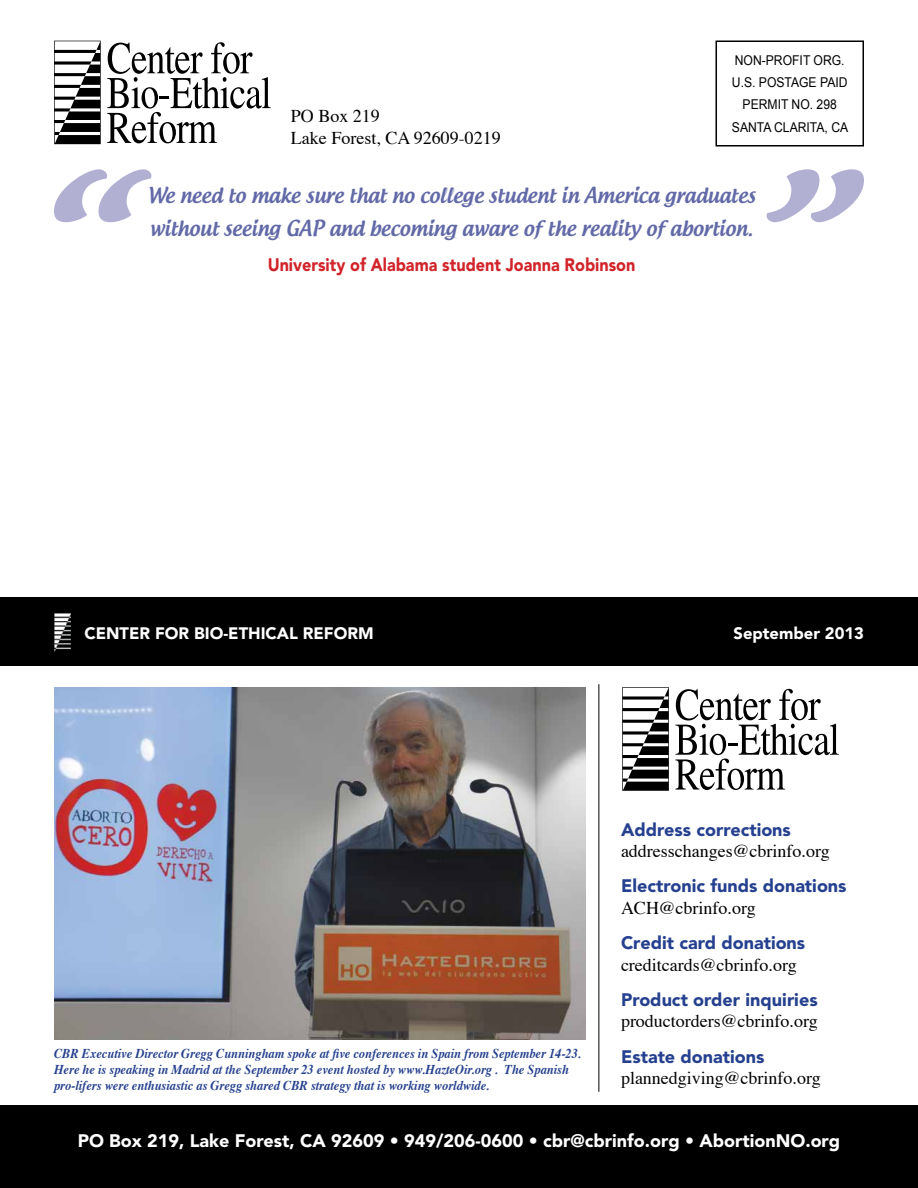
<style>
.page{position:relative;width:918px;height:1188px;background:#fff}
.page>*{position:absolute;margin:0;border:0;box-sizing:border-box;transform-origin:0 0}
.t1{font:500 21px/33px "Androgyne";color:#6269a7;scale:.95 1}
.t2{font:18px/21.6px "Times";color:#000}
.t3{font:900 18px "Avenir";color:#25408f}
.t4{font:900 18px "Avenir";color:#fff}
.t5{font:900 18px "Avenir";color:#d2232a;scale:.9 1}
.t6{font:900 16.5px "Avenir";color:#fff}
.t7{font:italic 700 13.5px/16.2px "Times";color:#25408f;scale:.92 1}
.t8{font:13.5px/22px "Arial";color:#000;text-align:center;scale:.9 1}
</style>
<div class="page">
<div style="left:716px;top:40px;width:148px;height:107px;border:2px solid #000"></div>
<svg style="left:54px;top:41px;width:47px;height:103px"></svg>
<svg style="left:107px;top:42px;width:164px;height:101px"></svg>
<div style="left:0;top:1106px;width:918px;height:82px;background:#000"></div>
<svg style="left:622px;top:687px;width:47px;height:104px"></svg>
<svg style="left:675px;top:689px;width:164px;height:101px"></svg>
<hr style="left:598px;top:684px;width:1px;height:408px;background:#000">
<svg style="left:54px;top:169px;width:97px;height:53px"></svg>
<svg style="left:767px;top:169px;width:97px;height:53px"></svg>
<div style="left:0;top:597px;width:918px;height:68px;background:#000"></div>
<img style="left:54px;top:614px;width:17px;height:37px">
<img style="left:54px;top:687px;width:531px;height:352px">
<h2 class="t2" style="left:291px;top:104px;width:211px">PO Box 219<br>Lake Forest, CA 92609-0219</h2>
<p class="t8" style="left:732px;top:50px;width:131px">NON-PROFIT ORG.<br>U.S. POSTAGE PAID<br>PERMIT NO. 298<br>SANTA CLARITA, CA</p>
<h1 class="t1" style="left:147px;top:178px;width:642px">We need to make sure that no college student in America graduates without seeing GAP and becoming aware of the reality of abortion.</h1>
<h2 class="t5" style="left:268px;top:253px;width:410px">University of Alabama student Joanna Robinson</h2>
<p class="t6" style="left:84px;top:623px;width:175px">Center for Bio-ethica</p>
<p class="t6" style="left:289px;top:623px;width:86px">l Reform</p>
<p class="t6" style="left:734px;top:623px;width:132px">September 2013</p>
<p class="t7" style="left:54px;top:1044px;width:575px">CBR Executive Director Gregg Cunningham spoke at five conferences in Spain from September 14-23.<br>Here he is speaking in Madrid at the September 23 event hosted by www.HazteOir.org . The Spanish pro-lifers were enthusiastic as Gregg shared CBR strategy that is working worldwide.</p>
<h2 class="t3" style="left:621px;top:819px;width:171px">Address corrections</h2>
<h2 class="t2" style="left:621px;top:839px;width:210px">addresschanges@cbrinfo.org</h2>
<h2 class="t3" style="left:621px;top:875px;width:227px">Electronic funds donations</h2>
<h2 class="t2" style="left:621px;top:896px;width:136px">ACH@cbrinfo.org</h2>
<h2 class="t3" style="left:621px;top:932px;width:186px">Credit card donations</h2>
<h2 class="t2" style="left:621px;top:952px;width:177px">creditcards@cbrinfo.org</h2>
<h2 class="t3" style="left:621px;top:989px;width:198px">Product order inquiries</h2>
<h2 class="t2" style="left:621px;top:1009px;width:198px">productorders@cbrinfo.org</h2>
<h2 class="t3" style="left:621px;top:1045px;width:145px">Estate donations</h2>
<h2 class="t2" style="left:621px;top:1066px;width:201px">plannedgiving@cbrinfo.org</h2>
<h2 class="t4" style="left:78px;top:1130px;width:764px">PO Box 219, Lake Forest, CA 92609 • 949/206-0600 • cbr@cbrinfo.org • AbortionNO.org</h2>
</div>
